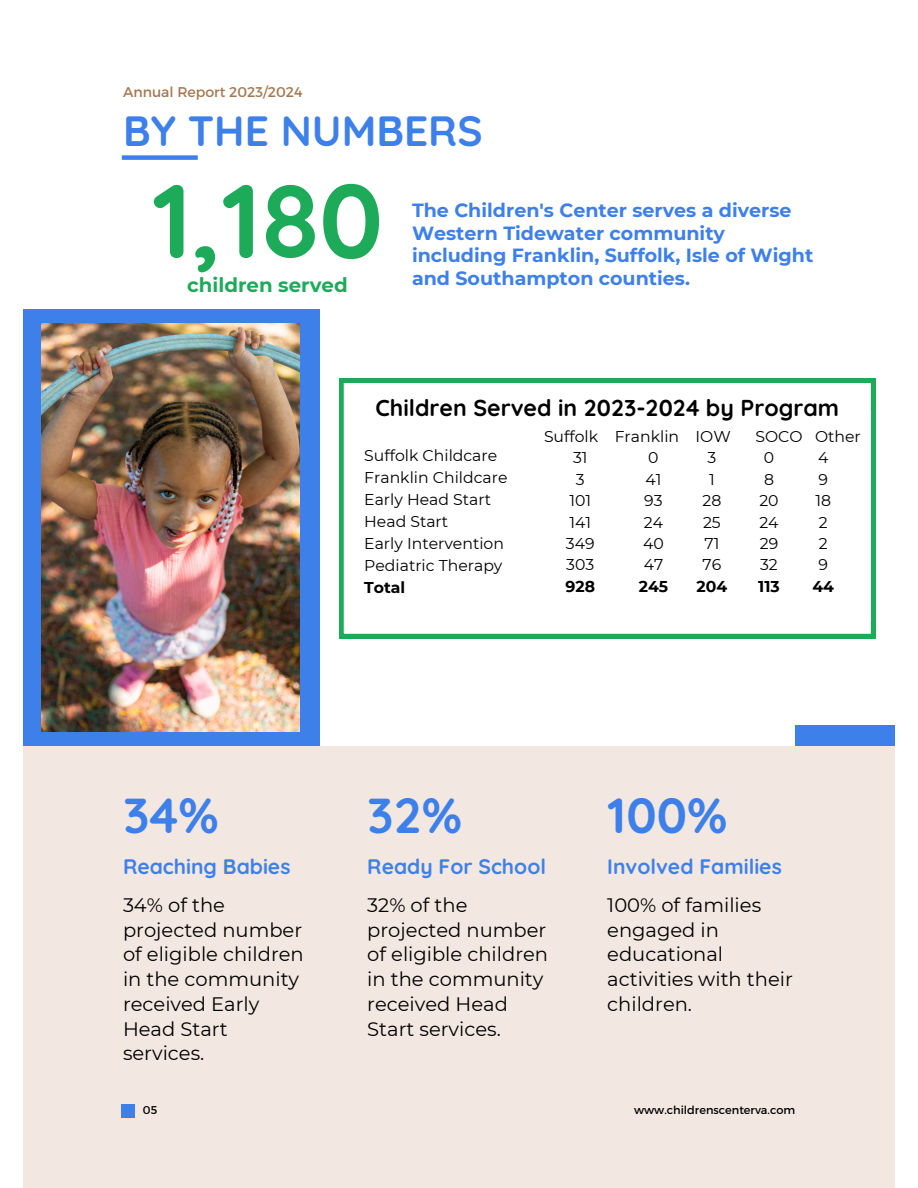
<style>
.page{position:relative;width:918px;height:1188px;background:#fff}
.page>*{position:absolute;margin:0;border:0;box-sizing:border-box;transform-origin:0 0}
.t1{font:700 104.55px "Quicksand";color:#1dab5a}
.t2{font:700 49.35px "Quicksand";color:#3e80ea}
.t3{font:700 42.3px "Quicksand";color:#3e80ea}
.t4{font:700 23.1px "Quicksand";color:#000}
.t5{font:700 21px "Quicksand";color:#3e80ea}
.t6{font:700 19.8px "Montserrat";color:#1dab5a}
.t7{font:19.5px/24.8px "Montserrat";color:#000}
.t8{font:700 19.05px/22.5px "Montserrat";color:#3e80ea}
.t9{font:15.6px "Montserrat";color:#000}
.t10{font:700 15.6px "Montserrat";color:#000}
.t11{font:14.1px "Montserrat";color:#a67851}
.t12{font:11.25px "Montserrat";color:#000}
</style>
<div class="page">
<div style="left:23px;top:746px;width:872px;height:442px;background:#f3e8e1"></div>
<div style="left:122px;top:1104px;width:13px;height:13px;background:#3e80ea"></div>
<div style="left:122px;top:155px;width:76px;height:5px;background:#3e80ea"></div>
<div style="left:795px;top:726px;width:99px;height:20px;background:#3e80ea"></div>
<svg style="left:339px;top:378px;width:536px;height:260px"></svg>
<div style="left:344px;top:409px;width:527px;height:214px;background:#fff"></div>
<div style="left:23px;top:309px;width:297px;height:437px;background:#3e80ea"></div>
<img style="left:41px;top:324px;width:259px;height:407px">
<p class="t11" style="left:123px;top:83px;width:181px">Annual Report 2023/2024</p>
<p class="t3" style="left:123px;top:104px;width:361px">BY THE NUMBERS</p>
<h4 class="t1" style="left:152px;top:154px;width:233px">1,180</h4>
<h6 class="t6" style="left:187px;top:273px;width:162px">children served</h6>
<h2 class="t8" style="left:412px;top:199px;width:403px">The Children's Center serves a diverse Western Tidewater community including Franklin, Suffolk, Isle of Wight and Southampton counties.</h2>
<p class="t4" style="left:375px;top:393px;width:465px">Children Served in 2023-2024 by Program</p>
<p class="t9" style="left:364px;top:446px;width:135px">Suffolk Childcare</p>
<h3 class="t9" style="left:364px;top:468px;width:145px">Franklin Childcare</h3>
<p class="t9" style="left:364px;top:490px;width:128px">Early Head Start</p>
<h1 class="t9" style="left:364px;top:512px;width:86px">Head Start</h1>
<h5 class="t9" style="left:364px;top:534px;width:141px">Early Intervention</h5>
<h5 class="t9" style="left:364px;top:556px;width:140px">Pediatric Therapy</h5>
<p class="t10" style="left:364px;top:578px;width:43px">Total</p>
<h4 class="t9" style="left:544px;top:427px;width:188px">Suffolk Franklin IOW</h4>
<h4 class="t9" style="left:755px;top:427px;width:107px">SOCO Other</h4>
<p class="t9" style="left:573px;top:448px;width:16px">31</p>
<p class="t9" style="left:576px;top:470px;width:10px">3</p>
<p class="t9" style="left:570px;top:491px;width:23px">101</p>
<p class="t9" style="left:570px;top:512px;width:23px">141</p>
<p class="t9" style="left:566px;top:534px;width:30px">349</p>
<p class="t9" style="left:566px;top:555px;width:30px">303</p>
<p class="t10" style="left:566px;top:577px;width:31px">928</p>
<p class="t9" style="left:648px;top:448px;width:12px">0</p>
<p class="t9" style="left:645px;top:470px;width:17px">41</p>
<p class="t9" style="left:644px;top:491px;width:20px">93</p>
<p class="t9" style="left:644px;top:512px;width:21px">24</p>
<p class="t9" style="left:643px;top:534px;width:22px">40</p>
<p class="t9" style="left:644px;top:555px;width:21px">47</p>
<p class="t10" style="left:639px;top:577px;width:31px">245</p>
<p class="t9" style="left:764px;top:448px;width:12px">0</p>
<p class="t9" style="left:764px;top:470px;width:11px">8</p>
<p class="t9" style="left:759px;top:491px;width:21px">20</p>
<p class="t9" style="left:759px;top:512px;width:21px">24</p>
<p class="t9" style="left:760px;top:534px;width:20px">29</p>
<p class="t9" style="left:760px;top:555px;width:19px">32</p>
<p class="t10" style="left:758px;top:577px;width:23px">113</p>
<p class="t9" style="left:708px;top:448px;width:10px">3</p>
<p class="t9" style="left:709px;top:470px;width:7px">1</p>
<p class="t9" style="left:702px;top:491px;width:20px">28</p>
<p class="t9" style="left:703px;top:512px;width:19px">25</p>
<p class="t9" style="left:705px;top:534px;width:16px">71</p>
<p class="t9" style="left:703px;top:555px;width:20px">76</p>
<p class="t10" style="left:697px;top:577px;width:32px">204</p>
<p class="t9" style="left:818px;top:448px;width:12px">4</p>
<p class="t9" style="left:819px;top:470px;width:11px">9</p>
<p class="t9" style="left:815px;top:491px;width:17px">18</p>
<p class="t9" style="left:819px;top:512px;width:10px">2</p>
<p class="t9" style="left:819px;top:534px;width:10px">2</p>
<p class="t9" style="left:819px;top:555px;width:11px">9</p>
<p class="t10" style="left:812px;top:577px;width:23px">44</p>
<h4 class="t2" style="left:123px;top:784px;width:97px">34%</h4>
<h6 class="t2" style="left:367px;top:784px;width:96px">32%</h6>
<p class="t2" style="left:607px;top:784px;width:122px">100%</p>
<h2 class="t5" style="left:367px;top:853px;width:180px">Ready For School</h2>
<h4 class="t5" style="left:607px;top:853px;width:176px">Involved Families</h4>
<h2 class="t5" style="left:123px;top:853px;width:169px">Reaching Babies</h2>
<p class="t7" style="left:123px;top:892px;width:182px">34% of the projected number of eligible children in the community received Early<br>Head Start services.</p>
<p class="t7" style="left:367px;top:892px;width:182px">32% of the projected number of eligible children in the community received Head<br>Start services.</p>
<p class="t7" style="left:607px;top:892px;width:187px">100% of families engaged in educational activities with their children.</p>
<p class="t12" style="left:143px;top:1103px;width:16px">05</p>
<p class="t12" style="left:634px;top:1103px;width:163px">www.childrenscenterva.com</p>
</div>
